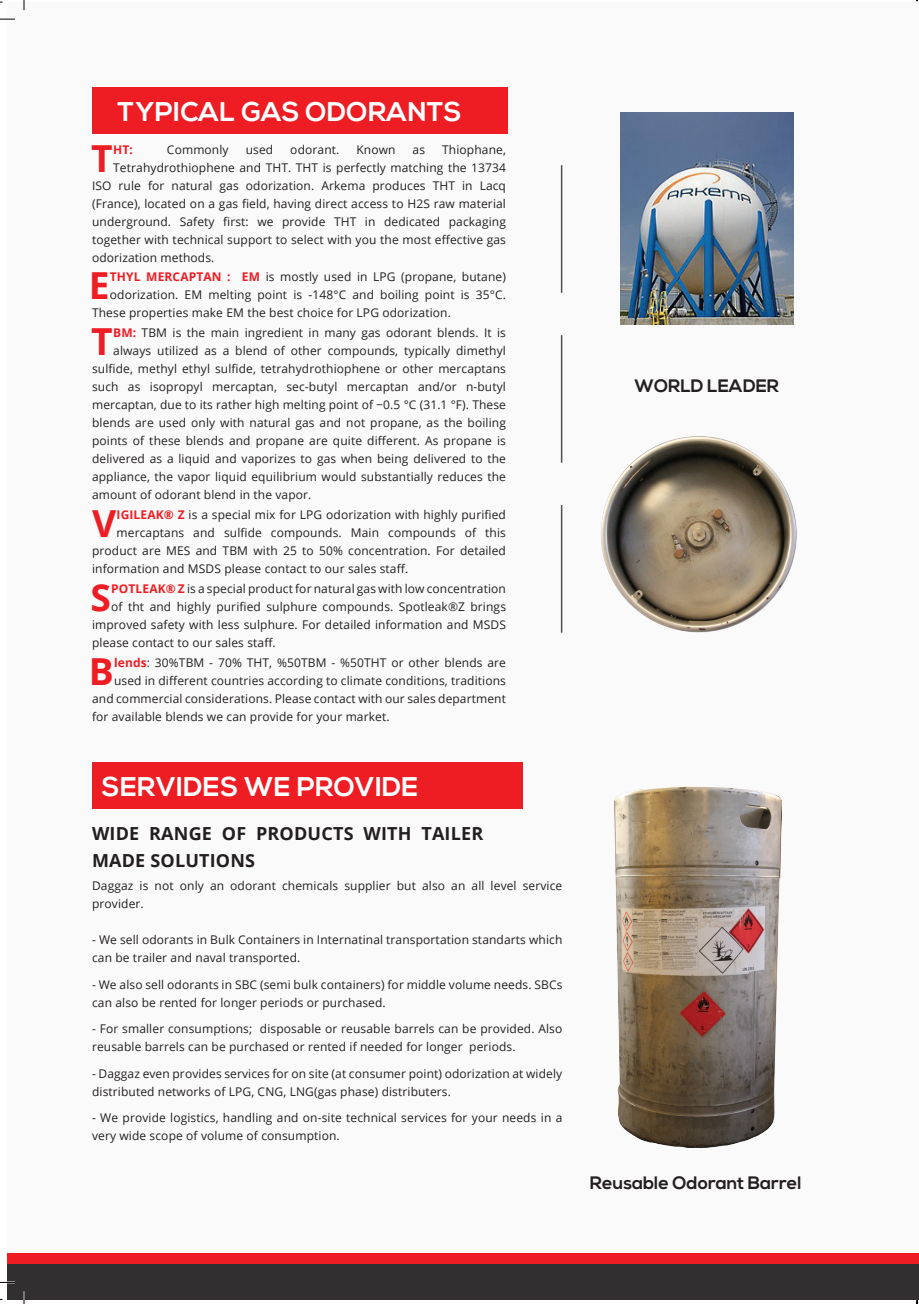
<style>
.page{position:relative;width:919px;height:1304px;background:#fff}
.page>*{position:absolute;margin:0;border:0;box-sizing:border-box;transform-origin:0 0}
.t1{font:700 37.2px "Open Sans";color:#ee1d23}
.t2{font:700 27px "Nexa";letter-spacing:.01em;color:#fff}
.t3{font:700 18px/27px "Open Sans";letter-spacing:.01em;color:#231f20}
.t4{font:700 18px "Nexa";color:#231f20}
.t5{font:12px/18px "Open Sans";letter-spacing:.01em;color:#231f20}
.t6{font:700 12px "Open Sans";letter-spacing:.01em;color:#ee1d23}
.s1{font-weight:700;color:#ee1d23}
</style>
<div class="page">
<div style="left:7px;top:2px;width:912px;height:1297px;background:#fafafa"></div>
<div style="left:92px;top:88px;width:415px;height:46px;background:#ee1d23"></div>
<hr style="left:561px;top:165px;width:1px;height:128px;background:#4e4f50">
<hr style="left:561px;top:335px;width:1px;height:128px;background:#4e4f50">
<hr style="left:561px;top:505px;width:1px;height:127px;background:#4e4f50">
<div style="left:92px;top:762px;width:431px;height:46px;background:#ee1d23"></div>
<img style="left:614px;top:786px;width:167px;height:361px">
<div style="left:7px;top:1253px;width:912px;height:35px;background:#ee1d23"></div>
<div style="left:7px;top:1264px;width:912px;height:35px;background:#312f30"></div>
<img style="left:620px;top:112px;width:173px;height:212px">
<img style="left:601px;top:436px;width:196px;height:197px">
<svg style="left:0;top:18px;width:15px;height:2px"></svg>
<svg style="left:0;top:1281px;width:15px;height:2px"></svg>
<svg style="left:23px;top:0;width:2px;height:10px"></svg>
<svg style="left:23px;top:1291px;width:2px;height:13px"></svg>
<h2 class="t2" style="left:118px;top:96px;width:341px">TYPICAL GAS ODORANTS</h2>
<h1 class="t1" style="left:91px;top:132px;width:22px">T</h1>
<p class="t6" style="left:113px;top:141px;width:21px">HT:</p>
<p class="t5" style="left:167px;top:140px;width:63px">Commonly</p>
<p class="t5" style="left:246px;top:140px;width:29px">used</p>
<p class="t5" style="left:290px;top:140px;width:51px">odorant.</p>
<p class="t5" style="left:356px;top:140px;width:41px">Known</p>
<p class="t5" style="left:413px;top:140px;width:14px">as</p>
<p class="t5" style="left:442px;top:140px;width:65px">Thiophane,</p>
<p class="t5" style="left:113px;top:158px;width:394px">Tetrahydrothiophene and THT. THT is perfectly matching the 13734</p>
<p class="t5" style="left:92px;top:176px;width:415px">ISO rule for natural gas odorization. Arkema produces THT in Lacq</p>
<p class="t5" style="left:92px;top:194px;width:415px">(France), located on a gas field, having direct access to H2S raw material</p>
<p class="t5" style="left:92px;top:212px;width:415px">underground. Safety first: we provide THT in dedicated packaging</p>
<p class="t5" style="left:92px;top:230px;width:415px">together with technical support to select with you the most effective gas</p>
<p class="t5" style="left:92px;top:248px;width:124px">odorization methods.</p>
<h1 class="t1" style="left:89px;top:260px;width:22px">E</h1>
<p class="t6" style="left:110px;top:268px;width:80px">THYL M ERCAPTAN</p>
<p class="t5" style="left:227px;top:268px;width:280px"><span class="s1">: EM</span> is mostly used in LPG (propane, butane)</p>
<p class="t5" style="left:110px;top:286px;width:397px">odorization. EM melting point is -148°C and boiling point is 35°C.</p>
<p class="t5" style="left:92px;top:304px;width:360px">These properties make EM the best choice for LPG odorization.</p>
<h1 class="t1" style="left:91px;top:315px;width:22px">T</h1>
<p class="t5" style="left:113px;top:323px;width:394px"><span class="s1">BM:</span> TBM is the main ingredient in many gas odorant blends. It is</p>
<p class="t5" style="left:113px;top:341px;width:394px">always utilized as a blend of other compounds, typically dimethyl</p>
<p class="t5" style="left:92px;top:359px;width:415px">sulfide, methyl ethyl sulfide, tetrahydrothiophene or other mercaptans</p>
<p class="t5" style="left:92px;top:377px;width:415px">such as isopropyl mercaptan, sec-butyl mercaptan and/or n-butyl</p>
<p class="t5" style="left:92px;top:395px;width:415px">mercaptan, due to its rather high melting point of −0.5 °C (31.1 °F). These</p>
<p class="t5" style="left:92px;top:413px;width:415px">blends are used only with natural gas and not propane, as the boiling</p>
<p class="t5" style="left:92px;top:431px;width:415px">points of these blends and propane are quite different. As propane is</p>
<p class="t5" style="left:92px;top:449px;width:415px">delivered as a liquid and vaporizes to gas when being delivered to the</p>
<p class="t5" style="left:92px;top:467px;width:415px">appliance, the vapor liquid equilibrium would substantially reduces the</p>
<p class="t5" style="left:92px;top:485px;width:221px">amount of odorant blend in the vapor.</p>
<h1 class="t1" style="left:92px;top:497px;width:26px">V</h1>
<p class="t5" style="left:117px;top:505px;width:391px"><span class="s1">IGILEAK® Z</span> is a special mix for LPG odorization with highly purified</p>
<p class="t5" style="left:117px;top:523px;width:391px">mercaptans and sulfide compounds. Main compounds of this</p>
<p class="t5" style="left:92px;top:541px;width:415px">product are MES and TBM with 25 to 50% concentration. For detailed</p>
<p class="t5" style="left:92px;top:559px;width:318px">information and MSDS please contact to our sales staff.</p>
<h1 class="t1" style="left:90px;top:571px;width:19px">S</h1>
<p class="t6" style="left:111px;top:580px;width:9px">POT</p>
<p class="t5" style="left:136px;top:579px;width:372px"><span class="s1">LEAK® Z</span> is a special product for natural gas with low concentration</p>
<p class="t5" style="left:111px;top:597px;width:396px">of tht and highly purified sulphure compounds. Spotleak®Z brings</p>
<p class="t5" style="left:92px;top:615px;width:415px">improved safety with less sulphure. For detailed information and MSDS</p>
<p class="t5" style="left:92px;top:633px;width:185px">please contact to our sales staff.</p>
<h1 class="t1" style="left:89px;top:645px;width:27px">B</h1>
<p class="t5" style="left:114px;top:653px;width:393px"><span class="s1">LENDS</span>: 30%TBM - 70% THT, %50TBM - %50THT or other blends are</p>
<p class="t5" style="left:114px;top:671px;width:393px">used in different countries according to climate conditions, traditions</p>
<p class="t5" style="left:92px;top:689px;width:415px">and commercial considerations. Please contact with our sales department</p>
<p class="t5" style="left:92px;top:707px;width:299px">for available blends we can provide for your market.</p>
<h2 class="t2" style="left:102px;top:771px;width:318px">SERVIDES WE PROVIDE</h2>
<h3 class="t3" style="left:92px;top:819px;width:393px">WI DE RANGE OF PRODUCTS WITH TAILER<br>MADE SOLUTIONS</h3>
<p class="t5" style="left:92px;top:876px;width:472px">Daggaz is not only an odorant chemicals supplier but also an all level service provider.</p>
<p class="t5" style="left:92px;top:930px;width:472px">- We sell odorants in Bulk Containers in Internatinal transportation standarts which can be trailer and naval transported.</p>
<p class="t5" style="left:92px;top:974px;width:472px">- We also sell odorants in SBC (semi bulk containers) for middle volume needs. SBCs can also be rented for longer periods or purchased.</p>
<p class="t5" style="left:92px;top:1019px;width:472px">- For smaller consumptions; disposable or reusable barrels can be provided. Also reusable barrels can be purchased or rented if needed for longer periods.</p>
<p class="t5" style="left:92px;top:1063px;width:472px">- Daggaz even provides services for on site (at consumer point) odorization at widely distributed networks of LPG, CNG, LNG(gas phase) distributers.</p>
<p class="t5" style="left:92px;top:1108px;width:472px">- We provide logistics, handling and on-site technical services for your needs in a very wide scope of volume of consumption.</p>
<h3 class="t4" style="left:634px;top:375px;width:146px">WORLD LEADER</h3>
<h3 class="t4" style="left:590px;top:1172px;width:213px">REUSABLE ODORANT BARREL</h3>
</div>
